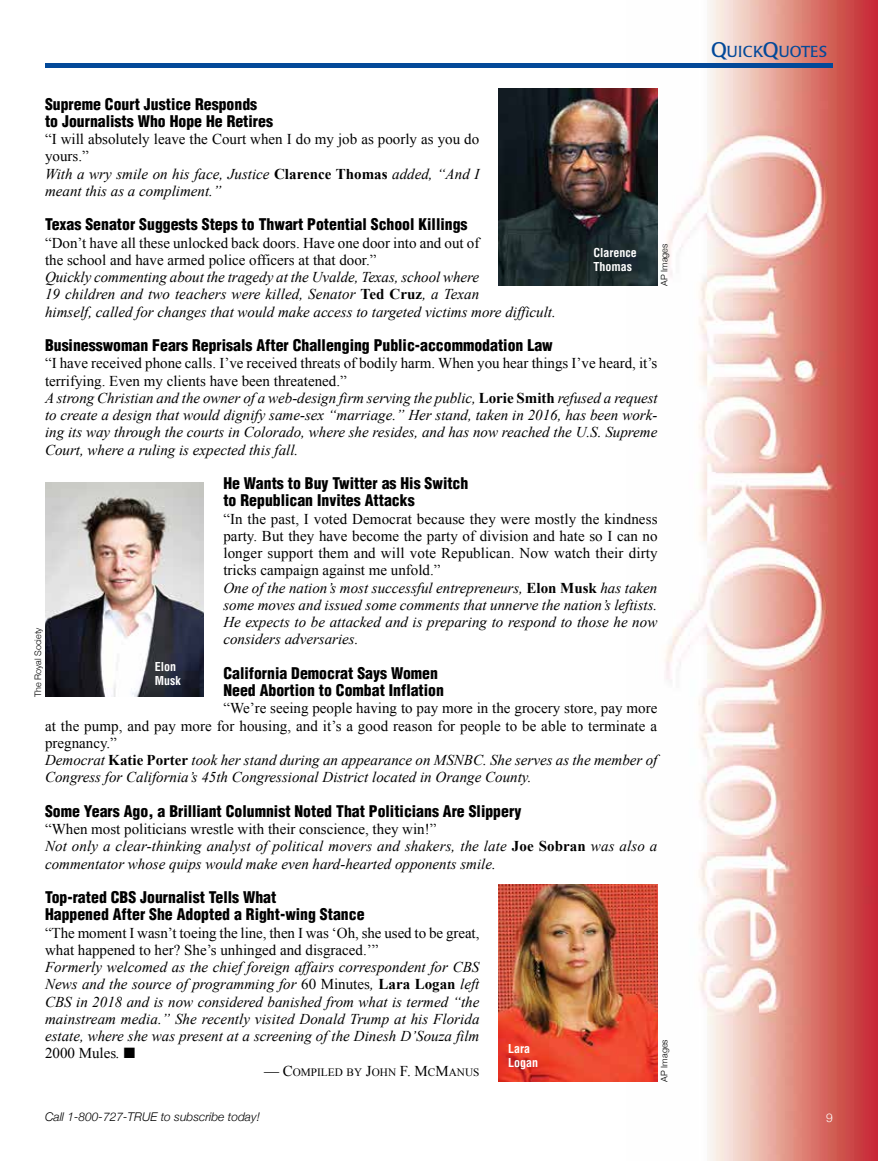
<style>
.page{position:relative;width:878px;height:1161px;background:#fff}
.page>*{position:absolute;margin:0;border:0;box-sizing:border-box;transform-origin:0 0}
.t1{font:900 condensed 15.75px/17.2px "Helvetica";color:#000}
.t2{font:15.75px "Poppl Laudatio";letter-spacing:.02em;color:#034999}
.t3{font:italic 15px/17.2px "Times New Roman";color:#000}
.t4{font:15px/17.2px "Times New Roman";color:#000}
.t5{font:italic 300 12px "Helvetica Neue";color:#000}
.t6{font:700 condensed 12px/13.5px "Helvetica";color:#fff}
.t7{font:300 12px "Helvetica Neue";color:#fff}
.t8{font:11.25px "Times New Roman";color:#000}
.t9{font:300 9px "Helvetica Neue";color:#000}
.s1{font-style:normal}
.s2{font-weight:700;font-style:normal}
.s3{font-style:italic}
.s4{font-weight:700}
.s5{font-size:15px}
.s6{font-size:21px}
</style>
<div class="page">
<img style="left:657px;top:0;width:221px;height:1161px">
<img style="left:499px;top:88px;width:158px;height:198px">
<img style="left:45px;top:482px;width:159px;height:215px">
<img style="left:499px;top:884px;width:158px;height:198px">
<div style="left:45px;top:63px;width:787px;height:5px;background:#034999"></div>
<p class="t1" style="left:45px;top:95px;width:229px">Supreme Court Justice Responds to Journalists Who Hope He Retires</p>
<p class="t3" style="left:45px;top:130px;width:436px"><span class="s1">“I will absolutely leave the Court when I do my job as poorly as you do yours.”<br></span>With a wry smile on his face, Justice <span class="s2">Clarence Thomas</span> added, “And I meant this as a compliment.”</p>
<p class="t1" style="left:45px;top:216px;width:424px">Texas Senator Suggests Steps to Thwart Potential School Killings</p>
<p class="t4" style="left:45px;top:234px;width:436px">“Don’t have all these unlocked back doors. Have one door into and out of the school and have armed police officers at that door.”</p>
<p class="t3" style="left:45px;top:268px;width:512px">Quickly commenting about the tragedy at the Uvalde, Texas, school where<br>19 children and two teachers were killed, Senator <span class="s2">Ted Cruz</span>, a Texan<br>himself, called for changes that would make access to targeted victims more difficult.</p>
<p class="t1" style="left:45px;top:336px;width:509px">Businesswoman Fears Reprisals After Challenging Public-accommodation Law</p>
<p class="t3" style="left:45px;top:354px;width:614px"><span class="s1">“I have received phone calls. I’ve received threats of bodily harm. When you hear things I’ve heard, it’s terrifying. Even my clients have been threatened.”<br></span>A strong Christian and the owner of a web-design firm serving the public, <span class="s2">Lorie Smith</span> refused a request to create a design that would dignify same-sex “marriage.” Her stand, taken in 2016, has been work&shy;ing its way through the courts in Colorado, where she resides, and has now reached the U.S. Supreme Court, where a ruling is expected this fall.</p>
<p class="t1" style="left:223px;top:474px;width:246px">He Wants to Buy Twitter as His Switch to Republican Invites Attacks</p>
<p class="t4" style="left:223px;top:510px;width:436px">“In the past, I voted Democrat because they were mostly the kindness party. But they have become the party of division and hate so I can no longer support them and will vote Republican. Now watch their dirty tricks campaign against me unfold.”<br><span class="s3">One of the nation’s most successful entrepreneurs,</span> <span class="s4">Elon Musk</span> <span class="s3">has taken some moves and issued some comments that unnerve the nation’s leftists.<br>He expects to be attacked and is preparing to respond to those he now considers adversaries.</span></p>
<p class="t1" style="left:223px;top:664px;width:222px">California Democrat Says Women<br>Need Abortion to Combat Inflation</p>
<p class="t4" style="left:45px;top:699px;width:614px;text-indent:178px">“We’re seeing people having to pay more in the grocery store, pay more at the pump, and pay more for housing, and it’s a good reason for people to be able to terminate a pregnancy.”<br><span class="s3">Democrat</span> <span class="s4">Katie Porter</span> <span class="s3">took her stand during an appearance on MSNBC. She serves as the member of Congress for California’s 45th Congressional District located in Orange County.</span></p>
<p class="t1" style="left:45px;top:802px;width:478px">Some Years Ago, a Brilliant Columnist Noted That Politicians Are Slippery</p>
<p class="t3" style="left:45px;top:820px;width:614px"><span class="s1">“When most politicians wrestle with their conscience, they win!”<br></span>Not only a clear-thinking analyst of political movers and shakers, the late <span class="s2">Joe Sobran</span> was also a commentator whose quips would make even hard-hearted opponents smile.</p>
<p class="t1" style="left:45px;top:888px;width:321px">Top-rated CBS Journalist Tells What<br>Happened After She Adopted a Right-wing Stance</p>
<p class="t4" style="left:45px;top:924px;width:436px">“The moment I wasn’t toeing the line, then I was ‘Oh, she used to be great, what happened to her? She’s unhinged and disgraced.’”</p>
<p class="t3" style="left:45px;top:958px;width:436px;text-align:justify">Formerly welcomed as the chief foreign affairs correspondent for CBS News and the source of programming for <span class="s1">60 Minutes</span>, <span class="s2">Lara Logan</span> left CBS in 2018 and is now considered banished from what is termed “the mainstream media.” She recently visited Donald Trump at his Florida estate, where she was present at a screening of the Dinesh D’Souza film <span class="s1">2000 Mules</span>. ■</p>
<p class="t8" style="left:264px;top:1064px;width:217px"><span class="s5">— C</span>OMPILED BY <span class="s5">J</span>OHN <span class="s5">F. M</span>C<span class="s5">M</span>ANUS</p>
<p class="t6" style="left:593px;top:246px;width:45px">Clarence<br>Thomas</p>
<p class="t9" style="left:657px;top:286px;width:44px;rotate:-90deg">AP Images</p>
<p class="t9" style="left:31px;top:697px;width:71px;rotate:-90deg">The Royal Society</p>
<p class="t6" style="left:155px;top:660px;width:27px">Elon<br>Musk</p>
<p class="t6" style="left:508px;top:1042px;width:31px">Lara<br>Logan</p>
<p class="t9" style="left:657px;top:1082px;width:44px;rotate:-90deg">AP Images</p>
<p class="t5" style="left:45px;top:1108px;width:216px">Call 1-800-727-TRUE to subscribe today!</p>
<p class="t2" style="left:711px;top:43px;width:117px"><span class="s6">Q</span>UICK<span class="s6">Q</span>UOTES</p>
<p class="t7" style="left:826px;top:1108px;width:8px">9</p>
</div>
